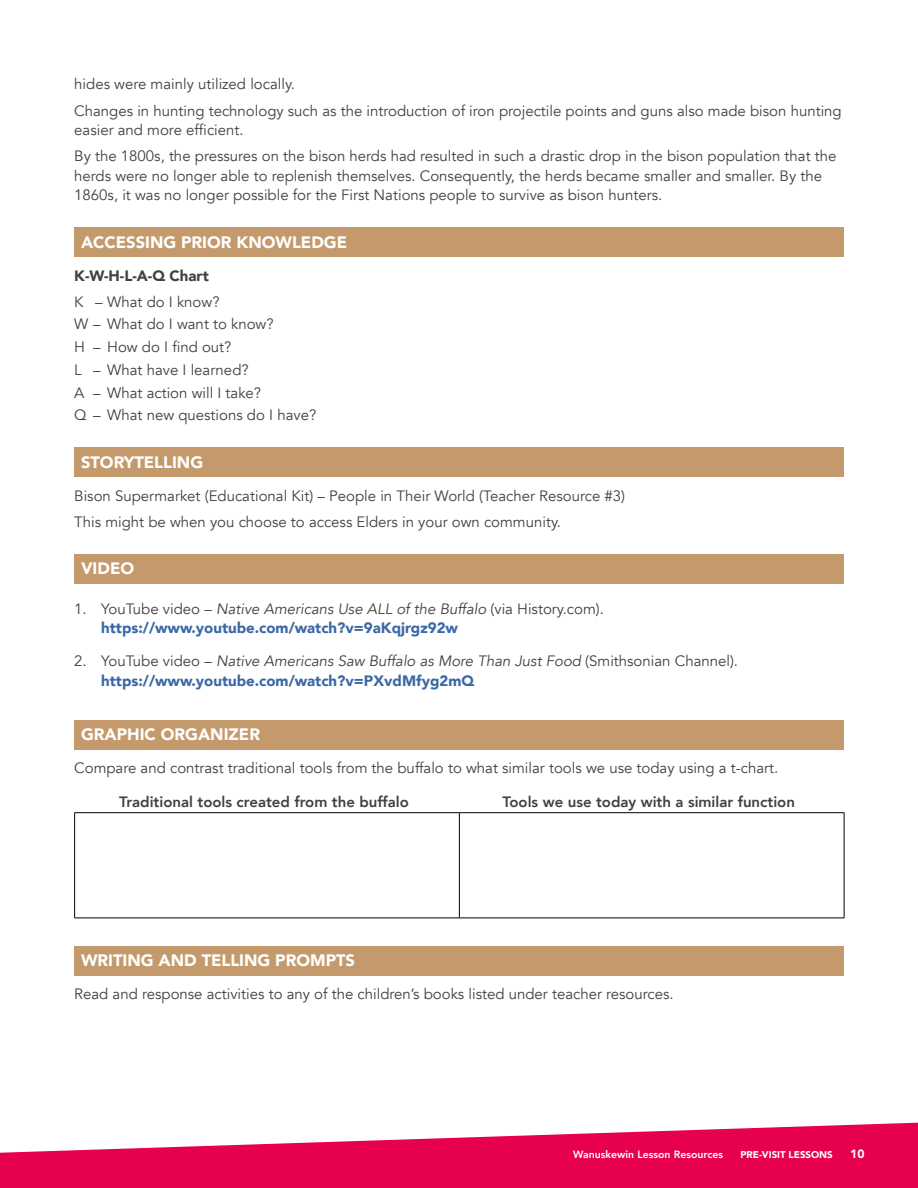
<style>
.page{position:relative;width:918px;height:1188px;background:#fff}
.page>*{position:absolute;margin:0;border:0;box-sizing:border-box;transform-origin:0 0}
.t1{font:900 16.5px "Avenir";color:#fff}
.t2{font:15px/22.8px "Avenir";color:#414042}
.t3{font:italic 15px/19.5px "Avenir";color:#414042}
.t4{font:900 15px/19.5px "Avenir";color:#3a68a5}
.t5{font:800 15px "Avenir";color:#414042}
.t6{font:900 15px "Avenir";color:#414042}
.t7{font:900 12px "Avenir";color:#fff}
.t8{font:800 10.5px "Avenir";color:#fff}
.t9{font:900 9.75px "Avenir";color:#fff}
.s1{font-weight:400;color:#414042}
.s2{font-weight:400;font-style:italic;color:#414042}
.s3{font-style:normal}
.s4{font-weight:900;font-style:normal;color:#3a68a5}
</style>
<div class="page">
<svg style="left:0;top:1122px;width:918px;height:66px;fill:#e6004d"></svg>
<div style="left:74px;top:228px;width:770px;height:29px;background:#c49a6c"></div>
<div style="left:74px;top:448px;width:770px;height:29px;background:#c49a6c"></div>
<div style="left:74px;top:554px;width:770px;height:29px;background:#c49a6c"></div>
<div style="left:74px;top:720px;width:770px;height:29px;background:#c49a6c"></div>
<hr style="left:74px;top:812px;width:385px;height:1px;background:#000">
<hr style="left:459px;top:812px;width:385px;height:1px;background:#000">
<hr style="left:74px;top:813px;width:1px;height:105px;background:#000">
<hr style="left:459px;top:813px;width:1px;height:105px;background:#000">
<hr style="left:844px;top:813px;width:1px;height:105px;background:#000">
<hr style="left:74px;top:918px;width:385px;height:1px;background:#000">
<hr style="left:459px;top:918px;width:385px;height:1px;background:#000">
<div style="left:74px;top:947px;width:770px;height:29px;background:#c49a6c"></div>
<p class="t2" style="left:74px;top:71px;width:769px;line-height:26.2px">hides were mainly utilized locally.<br>Changes in hunting technology such as the introduction of iron projectile points and guns also made bison hunting</p>
<p class="t2" style="left:74px;top:117px;width:764px;line-height:26.2px">easier and more efficient.<br>By the 1800s, the pressures on the bison herds had resulted in such a drastic drop in the bison population that the</p>
<p class="t2" style="left:74px;top:166px;width:749px;line-height:19.5px">herds were no longer able to replenish themselves. Consequently, the herds became smaller and smaller. By the<br>1860s, it was no longer possible for the First Nations people to survive as bison hunters.</p>
<p class="t1" style="left:81px;top:228px;width:268px">ACCESSING PRIOR KNOWLEDGE</p>
<p class="t6" style="left:74px;top:262px;width:136px">K-W-H-L-A-Q Chart</p>
<p class="t2" style="left:74px;top:290px;width:244px">K – What do I know?<br>W – What do I want to know?<br>H – How do I find out?<br>L – What have I learned?<br>A – What action will I take?<br>Q – What new questions do I have?</p>
<p class="t1" style="left:81px;top:448px;width:124px">STORYTELLING</p>
<p class="t2" style="left:74px;top:483px;width:552px;line-height:26.2px">Bison Supermarket (Educational Kit) – People in Their World (Teacher Resource #3)<br>This might be when you choose to access Elders in your own community.</p>
<p class="t1" style="left:81px;top:554px;width:55px">VIDEO</p>
<p class="t4" style="left:101px;top:599px;width:504px;text-indent:-27px"><span class="s1">1. YouTube video –</span> <span class="s2">Native Americans Use ALL of the Buffalo</span> <span class="s1">(via History.com). </span>https://www.youtube.com/watch?v=9aKqjrgz92w</p>
<p class="t3" style="left:101px;top:652px;width:638px;text-indent:-27px"><span class="s3">2. YouTube video –</span> Native Americans Saw Buffalo as More Than Just Food <span class="s3">(Smithsonian Channel). </span><span class="s4">https://www.youtube.com/watch?v=PXvdMfyg2mQ</span></p>
<p class="t1" style="left:81px;top:720px;width:181px">GRAPHIC ORGANIZER</p>
<p class="t2" style="left:74px;top:757px;width:706px">Compare and contrast traditional tools from the buffalo to what similar tools we use today using a t-chart.</p>
<p class="t5" style="left:119px;top:790px;width:291px">Traditional tools created from the buffalo</p>
<p class="t5" style="left:503px;top:790px;width:294px">Tools we use today with a similar function</p>
<p class="t1" style="left:81px;top:946px;width:276px">WRITING AND TELLING PROMPTS</p>
<p class="t2" style="left:74px;top:983px;width:601px">Read and response activities to any of the children’s books listed under teacher resources.</p>
<p class="t8" style="left:573px;top:1146px;width:151px">Wanuskewin Lesson Resources</p>
<p class="t9" style="left:740px;top:1146px;width:94px">PRE-VISIT LESSONS</p>
<p class="t7" style="left:850px;top:1143px;width:16px">10</p>
</div>
